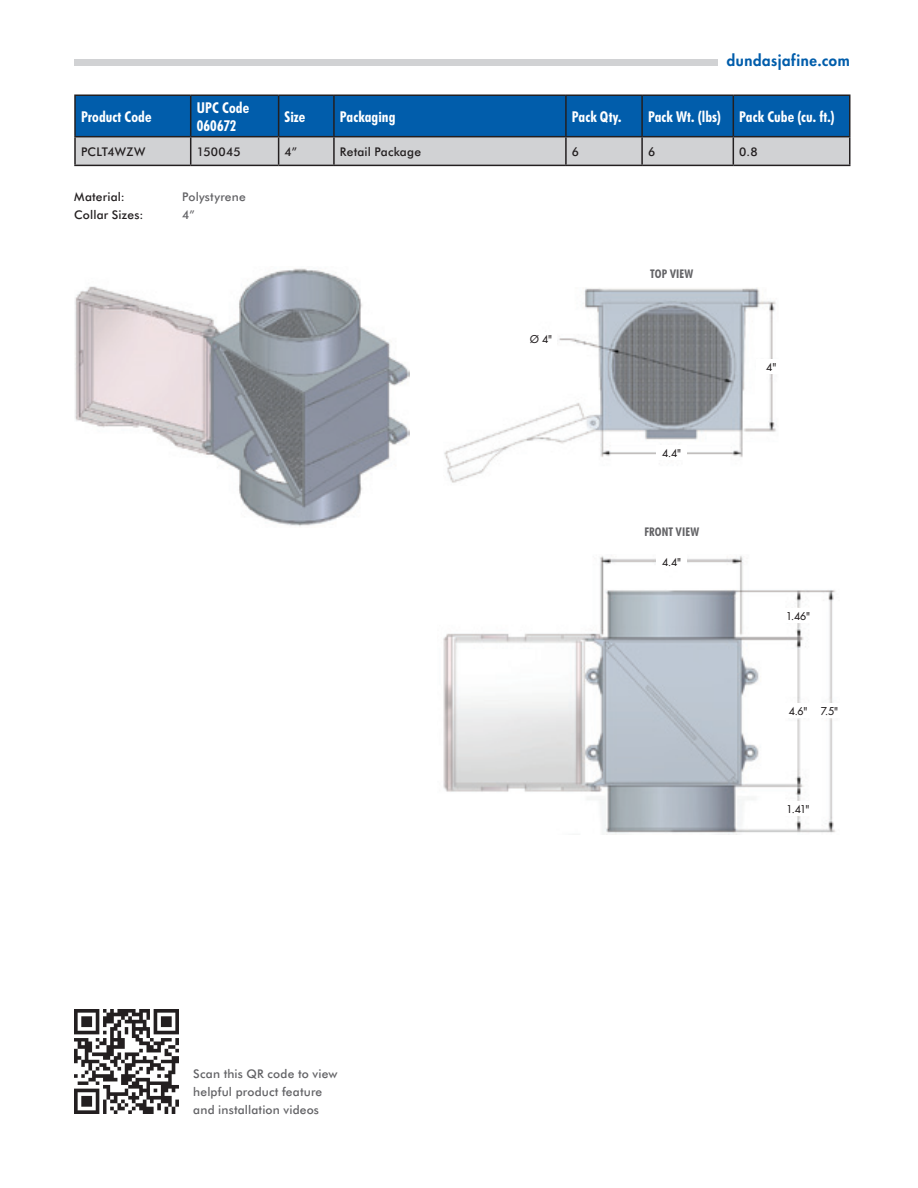
<style>
.page{position:relative;width:918px;height:1188px;background:#fff}
.page>*{position:absolute;margin:0;border:0;box-sizing:border-box;transform-origin:0 0}
.t1{font:700 condensed 15px/18px "Futura BT";letter-spacing:.005em;color:#fff}
.t2{font:800 15px "Futura";letter-spacing:.04em;color:#015dab}
.t3{font:500 12px/18px "Futura BT";letter-spacing:.015em;color:#636366}
.t4{font:500 12px "Futura BT";letter-spacing:.015em;color:#231f20}
.t5{font:700 condensed 12px "Futura BT";letter-spacing:.015em;color:#636366}
.t6{font:10.5px "Futura";color:#231f20}
</style>
<div class="page">
<div style="left:74px;top:59px;width:644px;height:7px;background:#d1d2d4"></div>
<hr style="left:74px;top:94px;width:117px;height:2px;background:#231f20">
<hr style="left:74px;top:96px;width:2px;height:40px;background:#231f20">
<hr style="left:191px;top:94px;width:88px;height:2px;background:#231f20">
<hr style="left:279px;top:94px;width:55px;height:2px;background:#231f20">
<hr style="left:334px;top:94px;width:232px;height:2px;background:#231f20">
<hr style="left:566px;top:94px;width:76px;height:2px;background:#231f20">
<hr style="left:642px;top:94px;width:91px;height:2px;background:#231f20">
<hr style="left:733px;top:94px;width:118px;height:2px;background:#231f20">
<hr style="left:74px;top:136px;width:117px;height:1px;background:#231f20">
<hr style="left:733px;top:136px;width:118px;height:1px;background:#231f20">
<hr style="left:191px;top:165px;width:88px;height:1px;background:#231f20">
<hr style="left:279px;top:165px;width:55px;height:1px;background:#231f20">
<hr style="left:334px;top:165px;width:232px;height:1px;background:#231f20">
<hr style="left:566px;top:165px;width:76px;height:1px;background:#231f20">
<hr style="left:642px;top:165px;width:91px;height:1px;background:#231f20">
<hr style="left:733px;top:165px;width:118px;height:1px;background:#231f20">
<hr style="left:74px;top:137px;width:2px;height:28px;background:#231f20">
<svg style="left:75px;top:95px;width:775px;height:70px;background:#5286b3"></svg>
<hr style="left:74px;top:165px;width:117px;height:1px;background:#231f20">
<img style="left:74px;top:1009px;width:105px;height:105px">
<img style="left:75px;top:268px;width:335px;height:258px">
<img style="left:444px;top:288px;width:333px;height:195px">
<div style="left:526px;top:332px;width:31px;height:14px;background:#fff"></div>
<div style="left:756px;top:360px;width:31px;height:14px;background:#fff"></div>
<div style="left:656px;top:446px;width:31px;height:14px;background:#fff"></div>
<img style="left:443px;top:556px;width:393px;height:278px">
<div style="left:656px;top:554px;width:31px;height:15px;background:#fff"></div>
<div style="left:783px;top:704px;width:31px;height:14px;background:#fff"></div>
<div style="left:783px;top:609px;width:31px;height:14px;background:#fff"></div>
<div style="left:783px;top:801px;width:31px;height:15px;background:#fff"></div>
<div style="left:814px;top:704px;width:31px;height:14px;background:#fff"></div>
<p class="t2" style="left:727px;top:50px;width:125px">dundasjafine.com</p>
<p class="t1" style="left:81px;top:107px;width:72px">Product Code</p>
<p class="t1" style="left:197px;top:98px;width:54px">UPC Code<br>060672</p>
<p class="t1" style="left:285px;top:107px;width:22px">Size</p>
<p class="t1" style="left:340px;top:107px;width:57px">Packaging</p>
<p class="t1" style="left:572px;top:107px;width:51px">Pack Qty.</p>
<p class="t1" style="left:648px;top:107px;width:188px">Pack Wt. (lbs) Pack Cube (cu. ft.)</p>
<p class="t4" style="left:81px;top:144px;width:66px">PCLT4WZW</p>
<p class="t4" style="left:197px;top:144px;width:45px">150045</p>
<p class="t4" style="left:285px;top:144px;width:14px">4”</p>
<p class="t4" style="left:340px;top:144px;width:83px">Retail Package</p>
<p class="t4" style="left:572px;top:144px;width:9px">6</p>
<p class="t4" style="left:648px;top:144px;width:9px">6</p>
<p class="t4" style="left:739px;top:144px;width:20px">0.8</p>
<p class="t4" style="left:74px;top:189px;width:52px">Material:</p>
<p class="t3" style="left:182px;top:188px;width:65px">Polystyrene</p>
<p class="t4" style="left:74px;top:207px;width:71px">Collar Sizes:</p>
<p class="t3" style="left:182px;top:206px;width:14px">4”</p>
<p class="t3" style="left:193px;top:1064px;width:146px">Scan this QR code to view helpful product feature and installation videos</p>
<p class="t6" style="left:530px;top:333px;width:24px">Ø 4"</p>
<p class="t5" style="left:650px;top:266px;width:45px">TOP VIEW</p>
<p class="t6" style="left:662px;top:446px;width:21px">4.4"</p>
<p class="t5" style="left:644px;top:524px;width:56px">FRONT VIEW</p>
<p class="t6" style="left:662px;top:555px;width:21px">4.4"</p>
<p class="t6" style="left:766px;top:360px;width:12px">4"</p>
<p class="t6" style="left:786px;top:609px;width:26px">1.46"</p>
<p class="t6" style="left:789px;top:704px;width:20px">4.6"</p>
<p class="t6" style="left:821px;top:704px;width:19px">7.5"</p>
<p class="t6" style="left:787px;top:802px;width:25px">1.41"</p>
</div>
